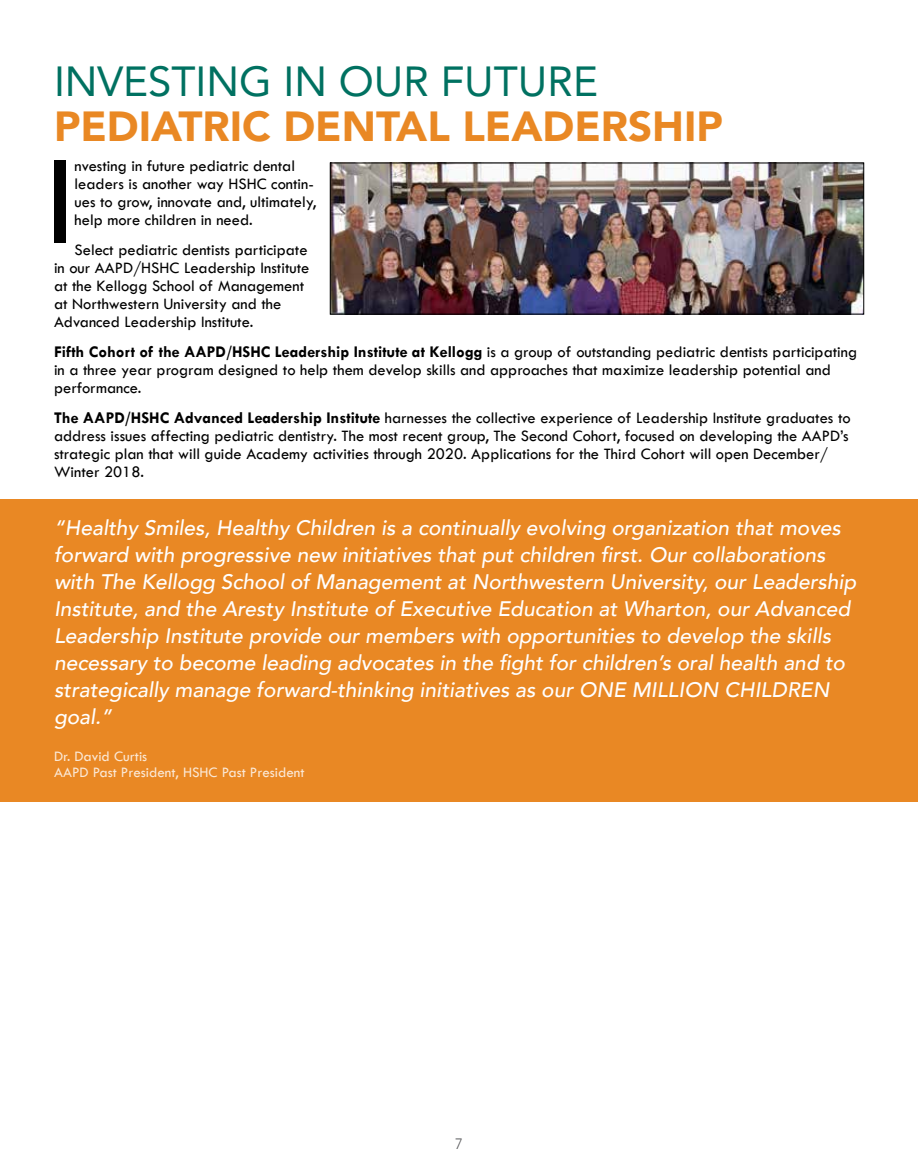
<style>
.page{position:relative;width:918px;height:1175px;background:#fff}
.page>*{position:absolute;margin:0;border:0;box-sizing:border-box;transform-origin:0 0}
.t1{font:132.3px "Tw Cen";color:#000}
.t2{font:900 42px "Avenir";color:#e98824}
.t3{font:42px "Avenir";color:#007161}
.t4{font:italic 500 21px/27px "Avenir";color:#fff}
.t5{font:16.5px/18px "Tw Cen";color:#000}
.t6{font:15px/16.2px "Tw Cen";color:#fbe8d5}
.t7{font:300 15px "Avenir";color:#58595b}
.s1{font-weight:700}
</style>
<div class="page">
<div style="left:0;top:499px;width:918px;height:302px;background:#e98824"></div>
<img style="left:332px;top:165px;width:530px;height:147px">
<div style="left:330px;top:163px;width:534px;height:151px;border:1px solid #000"></div>
<h2 class="t3" style="left:54px;top:48px;width:545px">INVESTING IN OUR FUTURE</h2>
<h2 class="t2" style="left:54px;top:90px;width:670px">PEDIATRIC DENTAL LEADERSHIP</h2>
<h1 class="t1" style="left:46px;top:122px;width:30px">I</h1>
<p class="t5" style="left:75px;top:157px;width:243px">nvesting in future pediatric dental leaders is another way HSHC contin&shy;ues to grow, innovate and, ultimately, help more children in need.</p>
<p class="t5" style="left:54px;top:241px;width:257px;text-indent:21px">Select pediatric dentists participate in our AAPD/HSHC Leadership Institute at the Kellogg School of Management at Northwestern University and the Advanced Leadership Institute.</p>
<p class="t5" style="left:54px;top:343px;width:805px"><span class="s1">Fifth Cohort of the AAPD/HSHC Leadership Institute at Kellogg</span> is a group of outstanding pediatric dentists participating in a three year program designed to help them develop skills and approaches that maximize leadership potential and performance.</p>
<p class="t5" style="left:54px;top:409px;width:798px"><span class="s1">The AAPD/HSHC Advanced Leadership Institute</span> harnesses the collective experience of Leadership Institute graduates to address issues affecting pediatric dentistry. The most recent group, The Second Cohort, focused on developing the AAPD’s strategic plan that will guide Academy activities through 2020. Applications for the Third Cohort will open December/ Winter 2018.</p>
<p class="t4" style="left:54px;top:514px;width:804px">“Healthy Smiles, Healthy Children is a continually evolving organization that moves forward with progressive new initiatives that put children first. Our collaborations with The Kellogg School of Management at Northwestern University, our Leadership Institute, and the Aresty Institute of Executive Education at Wharton, our Advanced Leadership Institute provide our members with opportunities to develop the skills necessary to become leading advocates in the fight for children’s oral health and to strategically manage forward-thinking initiatives as our ONE MILLION CHILDREN goal.”</p>
<p class="t6" style="left:54px;top:748px;width:252px">Dr. David Curtis<br>AAPD Past President, HSHC Past President</p>
<p class="t7" style="left:455px;top:1135px;width:9px">7</p>
</div>
